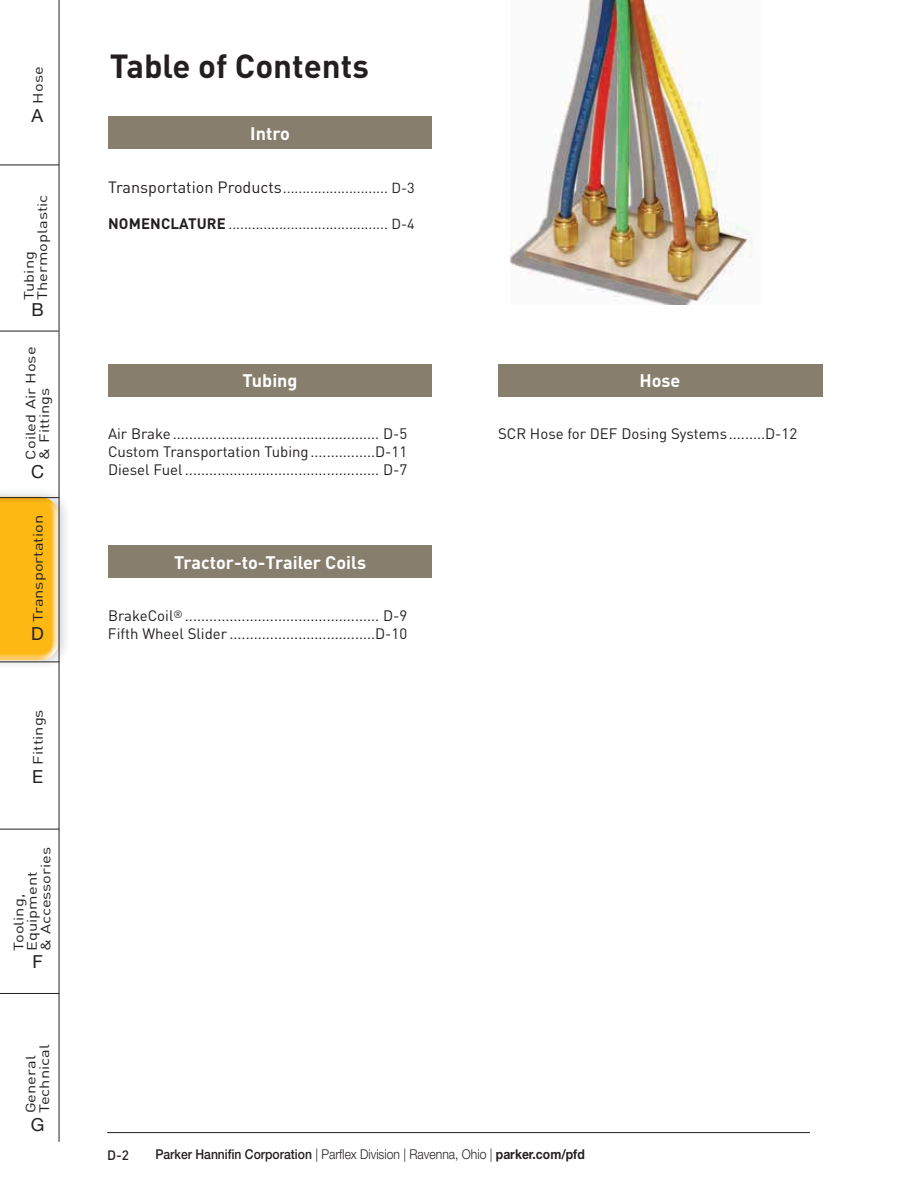
<style>
.page{position:relative;width:918px;height:1188px;background:#fff}
.page>*{position:absolute;margin:0;border:0;box-sizing:border-box;transform-origin:0 0}
.t1{font:700 33px "DINOT";color:#231f20}
.t2{font:700 18px "DINOT";color:#fff}
.t3{font:18px "Helvetica Neue LT Std";color:#231f20}
.t4{font:15px/18px "DINOT";color:#231f20;text-align:justify}
.t5{font:14.4px "DINOT";color:#231f20}
.t6{font:13.5px/13.5px "DINOT";color:#231f20;scale:1.22 1}
.t7{font:300 13.5px "Helvetica Neue LT Std";color:#231f20;scale:.9 1}
.t8{font:500 13.5px "DINOT";color:#231f20}
.s1{font-size:16.2px}
.s2{font-weight:700;font-size:15px}
.s3{font-weight:500}
.s4{font-weight:700}
</style>
<div class="page">
<img style="left:0;top:488px;width:66px;height:181px">
<img style="left:53px;top:502px;width:5px;height:153px">
<img style="left:0;top:498px;width:53px;height:162px">
<hr style="left:0;top:165px;width:59px;height:1px;background:#231f20">
<hr style="left:0;top:331px;width:59px;height:1px;background:#231f20">
<hr style="left:59px;top:0;width:1px;height:1142px;background:#231f20">
<hr style="left:0;top:497px;width:59px;height:1px;background:#231f20">
<hr style="left:0;top:662px;width:59px;height:1px;background:#231f20">
<hr style="left:0;top:829px;width:59px;height:1px;background:#231f20">
<hr style="left:0;top:993px;width:59px;height:1px;background:#231f20">
<hr style="left:107px;top:1132px;width:703px;height:1px;background:#231f20">
<div style="left:108px;top:117px;width:324px;height:32px;background:#887e6e"></div>
<div style="left:498px;top:364px;width:324px;height:32px;background:#887e6e"></div>
<div style="left:108px;top:364px;width:324px;height:32px;background:#887e6e"></div>
<img style="left:510px;top:0;width:243px;height:305px">
<div style="left:108px;top:546px;width:324px;height:32px;background:#887e6e"></div>
<p class="t6" style="left:33px;top:104px;width:32px;rotate:-90deg">Hose</p>
<p class="t3" style="left:32px;top:109px;width:13px">A</p>
<p class="t6" style="left:24px;top:300px;width:88px;rotate:-90deg">Tubing<br>Thermoplastic</p>
<p class="t3" style="left:31px;top:303px;width:14px">B</p>
<p class="t6" style="left:26px;top:460px;width:94px;rotate:-90deg">Coiled Air Hose &amp; Fittings</p>
<p class="t3" style="left:31px;top:465px;width:14px">C</p>
<p class="t6" style="left:33px;top:622px;width:89px;rotate:-90deg">Transportation</p>
<p class="t3" style="left:31px;top:628px;width:14px">D</p>
<p class="t6" style="left:33px;top:765px;width:47px;rotate:-90deg">Fittings</p>
<p class="t3" style="left:32px;top:770px;width:12px">E</p>
<p class="t6" style="left:13px;top:951px;width:87px;rotate:-90deg">Tooling,<br>Equipment<br>&amp; Accessories</p>
<p class="t3" style="left:33px;top:955px;width:12px">F</p>
<p class="t6" style="left:26px;top:1113px;width:58px;rotate:-90deg">General<br>Technical</p>
<p class="t3" style="left:31px;top:1118px;width:15px">G</p>
<h1 class="t1" style="left:110px;top:55px;width:261px">Table of Contents</h1>
<p class="t2" style="left:250px;top:127px;width:41px">Intro</p>
<p class="t5" style="left:108px;top:183px;width:308px"><span class="s1">Transportation Products</span> ........................... D-3</p>
<p class="t5" style="left:108px;top:219px;width:308px"><span class="s2">NOMENCLATURE</span> ......................................... D-4</p>
<p class="t2" style="left:242px;top:374px;width:57px">Tubing</p>
<p class="t4" style="left:108px;top:427px;width:301px">Air Brake ................................................... D-5<br>Custom Transportation Tubing ................D-11<br>Diesel Fuel ................................................ D-7</p>
<p class="t2" style="left:174px;top:556px;width:194px">Tractor-to-Trailer Coils</p>
<p class="t4" style="left:108px;top:608px;width:301px">BrakeCoil<sup>®</sup> ................................................ D-9<br>Fifth Wheel Slider ....................................D-10</p>
<p class="t2" style="left:640px;top:374px;width:42px">Hose</p>
<p class="t4" style="left:498px;top:427px;width:301px">SCR Hose for DEF Dosing Systems .........D-12</p>
<p class="t8" style="left:107px;top:1147px;width:23px">D-2</p>
<p class="t7" style="left:155px;top:1149px;width:479px"><span class="s3">Parker Hannifin Corporation</span> | Parflex Division | Ravenna, Ohio | <span class="s4">parker.com/pfd</span></p>
</div>
